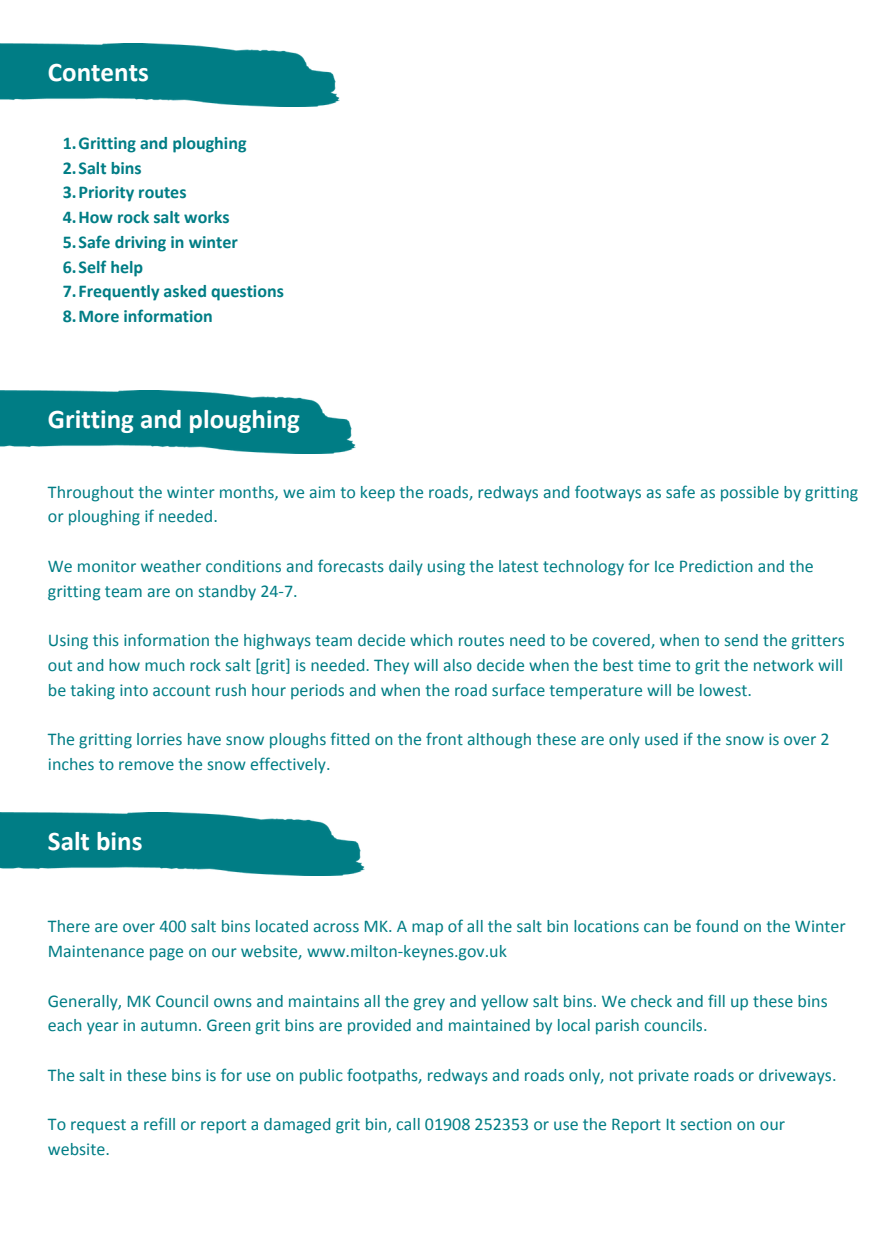
<style>
.page{position:relative;width:894px;height:1233px;background:#fff}
.page>*{position:absolute;margin:0;border:0;box-sizing:border-box;transform-origin:0 0}
.t1{font:700 27px "Calibri";color:#fff}
.t2{font:18px/24.8px "Calibri";color:#007d85}
.t3{font:700 18px/24.8px "Calibri";color:#007d85}
</style>
<div class="page">
<img style="left:0;top:44px;width:339px;height:63px">
<img style="left:0;top:391px;width:356px;height:63px">
<img style="left:0;top:812px;width:365px;height:64px">
<h1 class="t1" style="left:48px;top:61px;width:102px">Contents</h1>
<p class="t3" style="left:63px;top:132px;width:222px">1.Gritting and ploughing<br>2.Salt bins<br>3.Priority routes<br>4.How rock salt works<br>5.Safe driving in winter<br>6.Self help<br>7.Frequently asked questions<br>8.More information</p>
<h1 class="t1" style="left:48px;top:408px;width:253px">Gritting and ploughing</h1>
<p class="t2" style="left:48px;top:481px;width:811px">Throughout the winter months, we aim to keep the roads, redways and footways as safe as possible by gritting or ploughing if needed.</p>
<p class="t2" style="left:48px;top:555px;width:767px">We monitor weather conditions and forecasts daily using the latest technology for Ice Prediction and the gritting team are on standby 24-7.</p>
<p class="t2" style="left:48px;top:629px;width:798px;text-align:justify">Using this information the highways team decide which routes need to be covered, when to send the gritters out and how much rock salt [grit] is needed. They will also decide when the best time to grit the network will be taking into account rush hour periods and when the road surface temperature will be lowest.</p>
<p class="t2" style="left:48px;top:729px;width:783px">The gritting lorries have snow ploughs fitted on the front although these are only used if the snow is over 2 inches to remove the snow effectively.</p>
<h1 class="t1" style="left:48px;top:830px;width:96px">Salt bins</h1>
<p class="t2" style="left:48px;top:915px;width:799px">There are over 400 salt bins located across MK. A map of all the salt bin locations can be found on the Winter<br>Maintenance page on our website, www.milton-keynes.gov.uk</p>
<p class="t2" style="left:48px;top:990px;width:781px">Generally, MK Council owns and maintains all the grey and yellow salt bins. We check and fill up these bins each year in autumn. Green grit bins are provided and maintained by local parish councils.</p>
<p class="t2" style="left:48px;top:1064px;width:789px">The salt in these bins is for use on public footpaths, redways and roads only, not private roads or driveways.</p>
<p class="t2" style="left:48px;top:1114px;width:738px">To request a refill or report a damaged grit bin, call 01908 252353 or use the Report It section on our website.</p>
</div>
